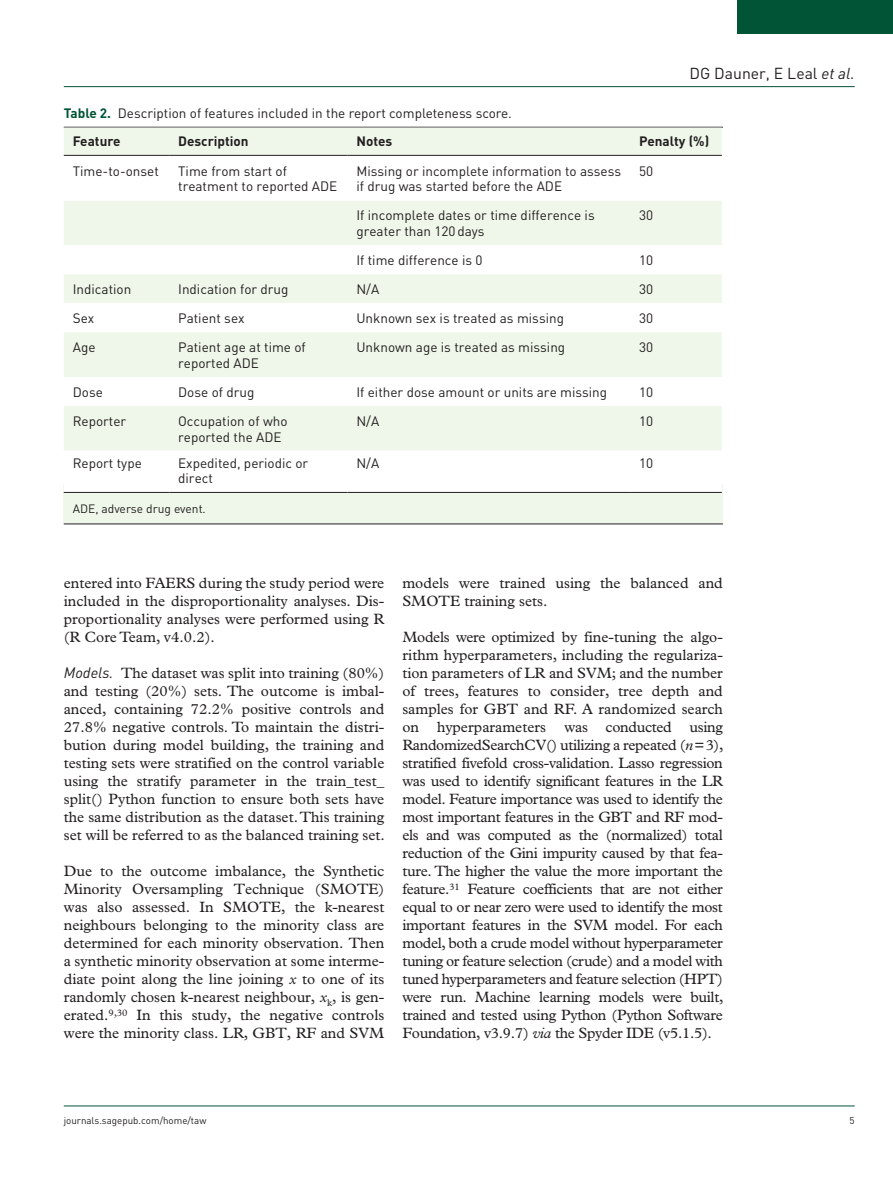
<style>
.page{position:relative;width:893px;height:1191px;background:#fff}
.page>*{position:absolute;margin:0;border:0;box-sizing:border-box;transform-origin:0 0}
.t1{font:15.75px "DIN";color:#231f20}
.t2{font:15px/18px "Plantin Std";color:#231f20;text-align:justify}
.t3{font:13.5px/15.8px "DIN";color:#231f20}
.t4{font:700 13.5px "DIN";color:#231f20}
.t5{font:12px "DIN";color:#231f20}
.t6{font:9.75px "DIN";color:#231f20}
.s1{font-style:italic}
.s2{font-weight:700;color:#015436}
.s3{font-weight:700}
.s4{font-family:"DIN";font-style:italic}
</style>
<div class="page">
<hr style="left:64px;top:86px;width:791px;height:1px;background:#015436">
<hr style="left:64px;top:1105px;width:791px;height:1px;background:#015436">
<div style="left:738px;top:0;width:155px;height:34px;background:#015436"></div>
<div style="left:64px;top:484px;width:659px;height:40px;background:#eff7ea"></div>
<hr style="left:64px;top:127px;width:659px;height:1px;background:#231f20">
<hr style="left:64px;top:523px;width:659px;height:1px;background:#231f20">
<div style="left:64px;top:128px;width:658px;height:27px;background:#eff7ea"></div>
<svg style="left:64px;top:201px;width:658px;height:290px;fill:#eff7ea"></svg>
<hr style="left:64px;top:155px;width:105px;height:1px;background:#231f20">
<hr style="left:169px;top:155px;width:178px;height:1px;background:#231f20">
<hr style="left:347px;top:155px;width:283px;height:1px;background:#231f20">
<hr style="left:630px;top:155px;width:92px;height:1px;background:#231f20">
<hr style="left:64px;top:492px;width:105px;height:1px;background:#231f20">
<hr style="left:169px;top:492px;width:178px;height:1px;background:#231f20">
<hr style="left:347px;top:492px;width:283px;height:1px;background:#231f20">
<hr style="left:630px;top:492px;width:92px;height:1px;background:#231f20">
<p class="t1" style="left:689px;top:63px;width:167px">DG Dauner, E Leal <span class="s1">et al.</span></p>
<p class="t3" style="left:73px;top:98px;width:441px;line-height:28.5px;text-indent:-9px"><span class="s2">Table 2.</span> Description of features included in the report completeness score.<br><span class="s3">Feature</span></p>
<p class="t4" style="left:178px;top:133px;width:72px">Description</p>
<p class="t4" style="left:356px;top:133px;width:37px">Notes</p>
<p class="t4" style="left:639px;top:133px;width:72px">Penalty (%)</p>
<p class="t3" style="left:73px;top:163px;width:88px">Time-to-onset</p>
<p class="t3" style="left:178px;top:163px;width:161px">Time from start of treatment to reported ADE</p>
<p class="t3" style="left:356px;top:163px;width:266px">Missing or incomplete information to assess if drug was started before the ADE</p>
<p class="t3" style="left:639px;top:163px;width:16px">50</p>
<p class="t3" style="left:356px;top:207px;width:240px">If incomplete dates or time difference is greater than 120days</p>
<p class="t3" style="left:639px;top:207px;width:16px">30</p>
<p class="t3" style="left:356px;top:252px;width:128px">If time difference is 0</p>
<p class="t3" style="left:639px;top:252px;width:16px">10</p>
<p class="t3" style="left:73px;top:281px;width:60px">Indication</p>
<p class="t3" style="left:178px;top:281px;width:112px">Indication for drug</p>
<p class="t3" style="left:356px;top:281px;width:24px">N/A</p>
<p class="t3" style="left:639px;top:281px;width:16px">30</p>
<p class="t3" style="left:73px;top:310px;width:23px">Sex</p>
<p class="t3" style="left:178px;top:310px;width:68px">Patient sex</p>
<p class="t3" style="left:356px;top:310px;width:209px">Unknown sex is treated as missing</p>
<p class="t3" style="left:639px;top:310px;width:16px">30</p>
<p class="t3" style="left:73px;top:339px;width:24px">Age</p>
<p class="t3" style="left:178px;top:339px;width:129px">Patient age at time of reported ADE</p>
<p class="t3" style="left:356px;top:339px;width:210px">Unknown age is treated as missing</p>
<p class="t3" style="left:639px;top:339px;width:16px">30</p>
<p class="t3" style="left:73px;top:384px;width:32px">Dose</p>
<p class="t3" style="left:178px;top:384px;width:78px">Dose of drug</p>
<p class="t3" style="left:356px;top:384px;width:252px">If either dose amount or units are missing</p>
<p class="t3" style="left:639px;top:384px;width:16px">10</p>
<p class="t3" style="left:73px;top:413px;width:55px">Reporter</p>
<p class="t3" style="left:178px;top:413px;width:111px">Occupation of who reported the ADE</p>
<p class="t3" style="left:356px;top:413px;width:24px">N/A</p>
<p class="t3" style="left:639px;top:413px;width:16px">10</p>
<p class="t3" style="left:73px;top:454px;width:71px">Report type</p>
<p class="t3" style="left:178px;top:454px;width:132px">Expedited, periodic or direct</p>
<p class="t3" style="left:356px;top:454px;width:24px">N/A</p>
<p class="t3" style="left:639px;top:454px;width:16px">10</p>
<p class="t5" style="left:73px;top:501px;width:135px">ADE, adverse drug event.</p>
<p class="t2" style="left:64px;top:574px;width:322px">entered into FAERS during the study period were included in the disproportionality analyses. Dis&shy;proportionality analyses were performed using R (R Core Team, v4.0.2).</p>
<p class="t2" style="left:64px;top:664px;width:323px"><span class="s4">Models.</span> The dataset was split into training (80%) and testing (20%) sets. The outcome is imbal&shy;anced, containing 72.2% positive controls and 27.8% negative controls. To maintain the distri&shy;bution during model building, the training and testing sets were stratified on the control variable using the stratify parameter in the train_test_ split() Python function to ensure both sets have the same distribution as the dataset. This training set will be referred to as the balanced training set.</p>
<p class="t2" style="left:64px;top:862px;width:322px">Due to the outcome imbalance, the Synthetic Minority Oversampling Technique (SMOTE) was also assessed. In SMOTE, the k-nearest neighbours belonging to the minority class are determined for each minority observation. Then a synthetic minority observation at some interme&shy;diate point along the line joining <span class="s1">x</span> to one of its randomly chosen k-nearest neighbour, <span class="s1">x</span><sub>k</sub>, is gen&shy;erated.<sup>9,30</sup> In this study, the negative controls were the minority class. LR, GBT, RF and SVM</p>
<p class="t2" style="left:402px;top:574px;width:322px">models were trained using the balanced and<br>SMOTE training sets.</p>
<p class="t2" style="left:402px;top:628px;width:323px">Models were optimized by fine-tuning the algo&shy;rithm hyperparameters, including the regulariza&shy;tion parameters of LR and SVM; and the number of trees, features to consider, tree depth and samples for GBT and RF. A randomized search on hyperparameters was conducted using RandomizedSearchCV() utilizing a repeated (<span class="s1">n</span>=3), stratified fivefold cross-validation. Lasso regression was used to identify significant features in the LR model. Feature importance was used to identify the most important features in the GBT and RF mod&shy;els and was computed as the (normalized) total reduction of the Gini impurity caused by that fea&shy;ture. The higher the value the more important the feature.<sup>31</sup> Feature coefficients that are not either equal to or near zero were used to identify the most important features in the SVM model. For each model, both a crude model without hyperparameter tuning or feature selection (crude) and a model with tuned hyperparameters and feature selection (HPT) were run. Machine learning models were built, trained and tested using Python (Python Software Foundation, v3.9.7) <span class="s1">via</span> the Spyder IDE (v5.1.5).</p>
<p class="t6" style="left:64px;top:1114px;width:144px">journals.sagepub.com/home/taw</p>
<p class="t6" style="left:850px;top:1114px;width:7px">5</p>
</div>
